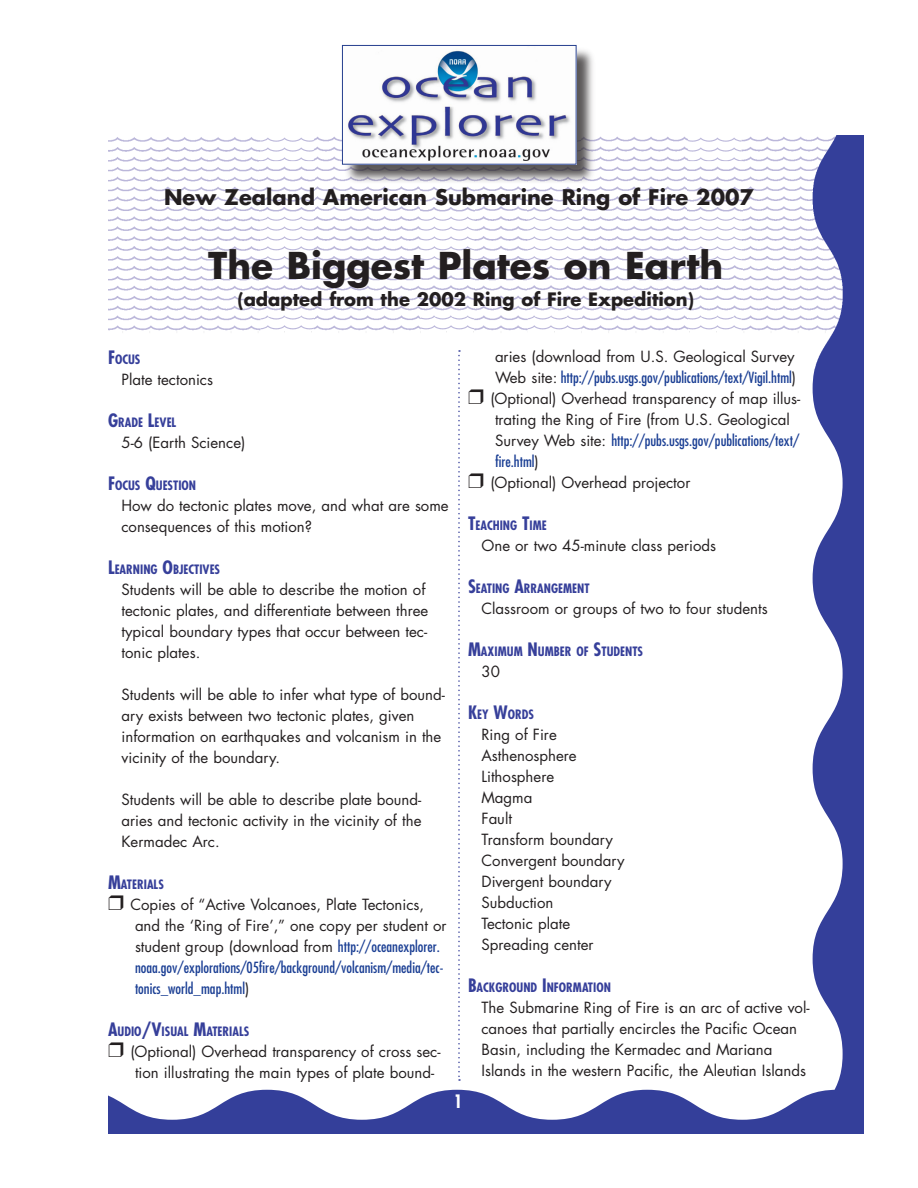
<style>
.page{position:relative;width:918px;height:1188px;background:#fff}
.page>*{position:absolute;margin:0;border:0;box-sizing:border-box;transform-origin:0 0}
.body_text_lists{font:700 36px "Futura";color:#231f20}
.body_text_lists-2{font:700 21px "Futura";color:#231f20}
.body_text_lists-3{font:700 18px "Futura";color:#231f20}
.body_text_lists-4{font:15px/21px "Futura";color:#231f20}
.Materials{font:15px/21px "Futura";color:#231f20}
.Materials-2{font:condensed 15px/21px "Futura";color:#1b3f94}
.Sub_head{font:700 condensed 12.6px "Futura";color:#363f9a}
.s1{font-size:18px}
.s2{font-stretch:condensed;color:#1b3f94}
.s3{font-stretch:normal;color:#231f20}
</style>
<div class="page">
<svg style="left:261px;top:256px;width:52px;height:4px"></svg>
<svg style="left:261px;top:246px;width:52px;height:4px"></svg>
<svg style="left:261px;top:217px;width:52px;height:23px"></svg>
<svg style="left:421px;top:256px;width:53px;height:4px"></svg>
<svg style="left:421px;top:246px;width:53px;height:4px"></svg>
<svg style="left:421px;top:217px;width:53px;height:23px"></svg>
<svg style="left:528px;top:256px;width:53px;height:4px"></svg>
<svg style="left:528px;top:246px;width:53px;height:4px"></svg>
<svg style="left:528px;top:217px;width:53px;height:23px"></svg>
<svg style="left:689px;top:256px;width:52px;height:4px"></svg>
<svg style="left:689px;top:246px;width:52px;height:4px"></svg>
<svg style="left:689px;top:217px;width:52px;height:23px"></svg>
<svg style="left:261px;top:137px;width:52px;height:24px"></svg>
<svg style="left:689px;top:137px;width:52px;height:24px"></svg>
<svg style="left:261px;top:318px;width:52px;height:14px"></svg>
<svg style="left:421px;top:318px;width:53px;height:14px"></svg>
<svg style="left:528px;top:318px;width:53px;height:14px"></svg>
<svg style="left:689px;top:318px;width:52px;height:14px"></svg>
<svg style="left:813px;top:369px;width:51px;height:721px;fill:#343f9a"></svg>
<img style="left:108px;top:137px;width:153px;height:196px">
<img style="left:313px;top:135px;width:108px;height:198px">
<img style="left:474px;top:186px;width:54px;height:145px">
<img style="left:581px;top:136px;width:108px;height:197px">
<img style="left:741px;top:135px;width:123px;height:234px">
<img style="left:260px;top:161px;width:55px;height:52px">
<img style="left:420px;top:183px;width:55px;height:30px">
<img style="left:527px;top:183px;width:55px;height:30px">
<img style="left:688px;top:161px;width:54px;height:52px">
<img style="left:260px;top:265px;width:55px;height:53px">
<img style="left:420px;top:265px;width:55px;height:53px">
<img style="left:527px;top:265px;width:55px;height:53px">
<img style="left:688px;top:265px;width:54px;height:53px">
<div style="left:344px;top:47px;width:253px;height:136px;background:#231f20;opacity:.75"></div>
<img style="left:344px;top:47px;width:231px;height:116px">
<div style="left:342px;top:45px;width:235px;height:120px;border:1px solid #253f8e"></div>
<svg style="left:458px;top:350px;width:2px;height:731px"></svg>
<svg style="left:108px;top:1090px;width:756px;height:44px"></svg>
<p class="body_text_lists-2" style="left:164px;top:183px;width:591px">New Zealand American Submarine Ring of Fire 2007</p>
<p class="body_text_lists" style="left:208px;top:240px;width:516px">The Biggest Plates on Earth</p>
<p class="body_text_lists-3" style="left:237px;top:287px;width:458px">(adapted from the 2002 Ring of Fire Expedition)</p>
<p class="Sub_head" style="left:108px;top:352px;width:34px"><span class="s1">F</span>OCUS</p>
<p class="body_text_lists-4" style="left:122px;top:369px;width:93px">Plate tectonics</p>
<p class="Sub_head" style="left:108px;top:415px;width:69px"><span class="s1">G</span>RADE <span class="s1">L</span>EVEL</p>
<p class="body_text_lists-4" style="left:122px;top:432px;width:125px">5-6 (Earth Science)</p>
<p class="Sub_head" style="left:108px;top:478px;width:90px"><span class="s1">F</span>OCUS <span class="s1">Q</span>UESTION</p>
<p class="body_text_lists-4" style="left:122px;top:495px;width:329px">How do tectonic plates move, and what are some consequences of this motion?</p>
<p class="Sub_head" style="left:108px;top:562px;width:114px"><span class="s1">L</span>EARNING <span class="s1">O</span>BJECTIVES</p>
<p class="body_text_lists-4" style="left:122px;top:579px;width:308px">Students will be able to describe the motion of tectonic plates, and differentiate between three typical boundary types that occur between tec&shy;tonic plates.</p>
<p class="body_text_lists-4" style="left:122px;top:684px;width:325px">Students will be able to infer what type of bound&shy;ary exists between two tectonic plates, given information on earthquakes and volcanism in the vicinity of the boundary.</p>
<p class="body_text_lists-4" style="left:122px;top:789px;width:301px;text-align:justify">Students will be able to describe plate bound&shy;aries and tectonic activity in the vicinity of the Kermadec Arc.</p>
<p class="Sub_head" style="left:108px;top:877px;width:57px"><span class="s1">M</span>ATERIALS</p>
<p class="Materials" style="left:135px;top:894px;width:313px;text-indent:-5px">Copies of “Active Volcanoes, Plate Tectonics, and the ‘Ring of Fire’,” one copy per student or student group (download from <span class="s2">http://oceanexplorer. noaa.gov/explorations/05fire/background/volcanism/media/tec&shy;tonics_world_map.html</span>)</p>
<p class="Sub_head" style="left:108px;top:1024px;width:143px"><span class="s1">A</span>UDIO<span class="s1">/V</span>ISUAL <span class="s1">M</span>ATERIALS</p>
<p class="Materials" style="left:130px;top:1041px;width:312px;text-align:center">(Optional) Overhead transparency of cross sec&shy;tion illustrating the main types of plate bound-</p>
<p class="Materials-2" style="left:495px;top:346px;width:303px"><span class="s3">aries (download from U.S. Geological Survey<br>Web site:</span> http://pubs.usgs.gov/publications/text/Vigil.html<span class="s3">)</span></p>
<p class="Materials" style="left:495px;top:388px;width:307px;text-indent:-5px">(Optional) Overhead transparency of map illus&shy;trating the Ring of Fire (from U.S. Geological Survey Web site: <span class="s2">http://pubs.usgs.gov/publications/text/ fire.html</span>)</p>
<p class="Materials" style="left:490px;top:472px;width:202px">(Optional) Overhead projector</p>
<p class="Sub_head" style="left:468px;top:517px;width:80px"><span class="s1">T</span>EACHING <span class="s1">T</span>IME</p>
<p class="body_text_lists-4" style="left:482px;top:535px;width:236px">One or two 45-minute class periods</p>
<p class="Sub_head" style="left:468px;top:580px;width:123px"><span class="s1">S</span>EATING <span class="s1">A</span>RRANGEMENT</p>
<p class="body_text_lists-4" style="left:482px;top:598px;width:288px">Classroom or groups of two to four students</p>
<p class="Sub_head" style="left:468px;top:643px;width:177px"><span class="s1">M</span>AXIMUM <span class="s1">N</span>UMBER OF <span class="s1">S</span>TUDENTS</p>
<p class="body_text_lists-4" style="left:482px;top:661px;width:20px">30</p>
<p class="Sub_head" style="left:468px;top:706px;width:68px"><span class="s1">K</span>EY <span class="s1">W</span>ORDS</p>
<p class="body_text_lists-4" style="left:482px;top:724px;width:77px">Ring of Fire</p>
<p class="body_text_lists-4" style="left:482px;top:745px;width:97px">Asthenosphere</p>
<p class="body_text_lists-4" style="left:482px;top:766px;width:74px">Lithosphere</p>
<p class="body_text_lists-4" style="left:482px;top:787px;width:52px">Magma</p>
<p class="body_text_lists-4" style="left:482px;top:808px;width:32px">Fault</p>
<p class="body_text_lists-4" style="left:482px;top:829px;width:133px">Transform boundary</p>
<p class="body_text_lists-4" style="left:482px;top:850px;width:145px">Convergent boundary</p>
<p class="body_text_lists-4" style="left:482px;top:871px;width:132px">Divergent boundary</p>
<p class="body_text_lists-4" style="left:482px;top:892px;width:74px">Subduction</p>
<p class="body_text_lists-4" style="left:482px;top:913px;width:90px">Tectonic plate</p>
<p class="body_text_lists-4" style="left:482px;top:934px;width:114px">Spreading center</p>
<p class="Sub_head" style="left:468px;top:979px;width:144px"><span class="s1">B</span>ACKGROUND <span class="s1">I</span>NFORMATION</p>
<p class="body_text_lists-4" style="left:482px;top:997px;width:330px">The Submarine Ring of Fire is an arc of active vol&shy;canoes that partially encircles the Pacific Ocean Basin, including the Kermadec and Mariana Islands in the western Pacific, the Aleutian Islands</p>
</div>
